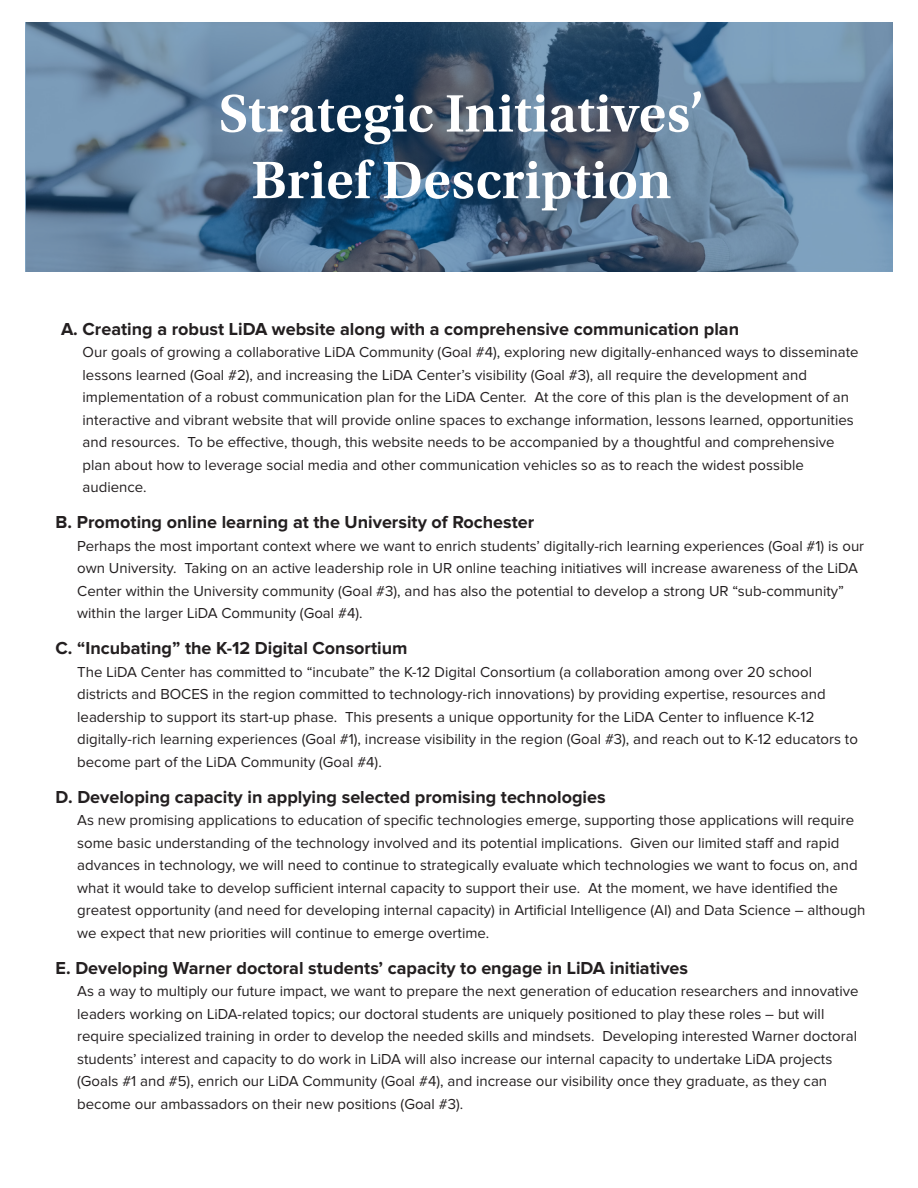
<style>
.page{position:relative;width:918px;height:1188px;background:#fff}
.page>*{position:absolute;margin:0;border:0;box-sizing:border-box;transform-origin:0 0}
.t1{font:600 55.5px/66.6px "Utopia Std";color:#fff;text-align:center}
.t2{font:700 18px "Proxima Nova";color:#231f20}
.t3{font:15px/22.5px "Proxima Nova";color:#231f20}
</style>
<div class="page">
<svg style="left:25px;top:23px;width:868px;height:249px;background:#516f8b"></svg>
<p class="t1" style="left:219px;top:81px;width:487px">Strategic Initiatives’<br>Brief Description</p>
<p class="t2" style="left:61px;top:321px;width:680px">A. Creating a robust LiDA website along with a comprehensive communication plan</p>
<p class="t3" style="left:83px;top:342px;width:777px">Our goals of growing a collaborative LiDA Community (Goal #4), exploring new digitally-enhanced ways to disseminate lessons learned (Goal #2), and increasing the LiDA Center’s visibility (Goal #3), all require the development and implementation of a robust communication plan for the LiDA Center. At the core of this plan is the development of an interactive and vibrant website that will provide online spaces to exchange information, lessons learned, opportunities and resources. To be effective, though, this website needs to be accompanied by a thoughtful and comprehensive plan about how to leverage social media and other communication vehicles so as to reach the widest possible audience.</p>
<p class="t2" style="left:56px;top:514px;width:480px">B. Promoting online learning at the University of Rochester</p>
<p class="t3" style="left:77px;top:535px;width:789px">Perhaps the most important context where we want to enrich students’ digitally-rich learning experiences (Goal #1) is our own University. Taking on an active leadership role in UR online teaching initiatives will increase awareness of the LiDA Center within the University community (Goal #3), and has also the potential to develop a strong UR “sub-community” within the larger LiDA Community (Goal #4).</p>
<p class="t2" style="left:56px;top:640px;width:353px">C. “Incubating” the K-12 Digital Consortium</p>
<p class="t3" style="left:77px;top:661px;width:782px">The LiDA Center has committed to “incubate” the K-12 Digital Consortium (a collaboration among over 20 school districts and BOCES in the region committed to technology-rich innovations) by providing expertise, resources and leadership to support its start-up phase. This presents a unique opportunity for the LiDA Center to influence K-12 digitally-rich learning experiences (Goal #1), increase visibility in the region (Goal #3), and reach out to K-12 educators to become part of the LiDA Community (Goal #4).</p>
<p class="t2" style="left:56px;top:789px;width:552px">D. Developing capacity in applying selected promising technologies</p>
<p class="t3" style="left:77px;top:810px;width:790px">As new promising applications to education of specific technologies emerge, supporting those applications will require some basic understanding of the technology involved and its potential implications. Given our limited staff and rapid advances in technology, we will need to continue to strategically evaluate which technologies we want to focus on, and what it would take to develop sufficient internal capacity to support their use. At the moment, we have identified the greatest opportunity (and need for developing internal capacity) in Artificial Intelligence (AI) and Data Science – although we expect that new priorities will continue to emerge overtime.</p>
<p class="t2" style="left:56px;top:960px;width:634px">E. Developing Warner doctoral students’ capacity to engage in LiDA initiatives</p>
<p class="t3" style="left:77px;top:981px;width:783px">As a way to multiply our future impact, we want to prepare the next generation of education researchers and innovative leaders working on LiDA-related topics; our doctoral students are uniquely positioned to play these roles – but will require specialized training in order to develop the needed skills and mindsets. Developing interested Warner doctoral students’ interest and capacity to do work in LiDA will also increase our internal capacity to undertake LiDA projects (Goals #1 and #5), enrich our LiDA Community (Goal #4), and increase our visibility once they graduate, as they can become our ambassadors on their new positions (Goal #3).</p>
</div>
